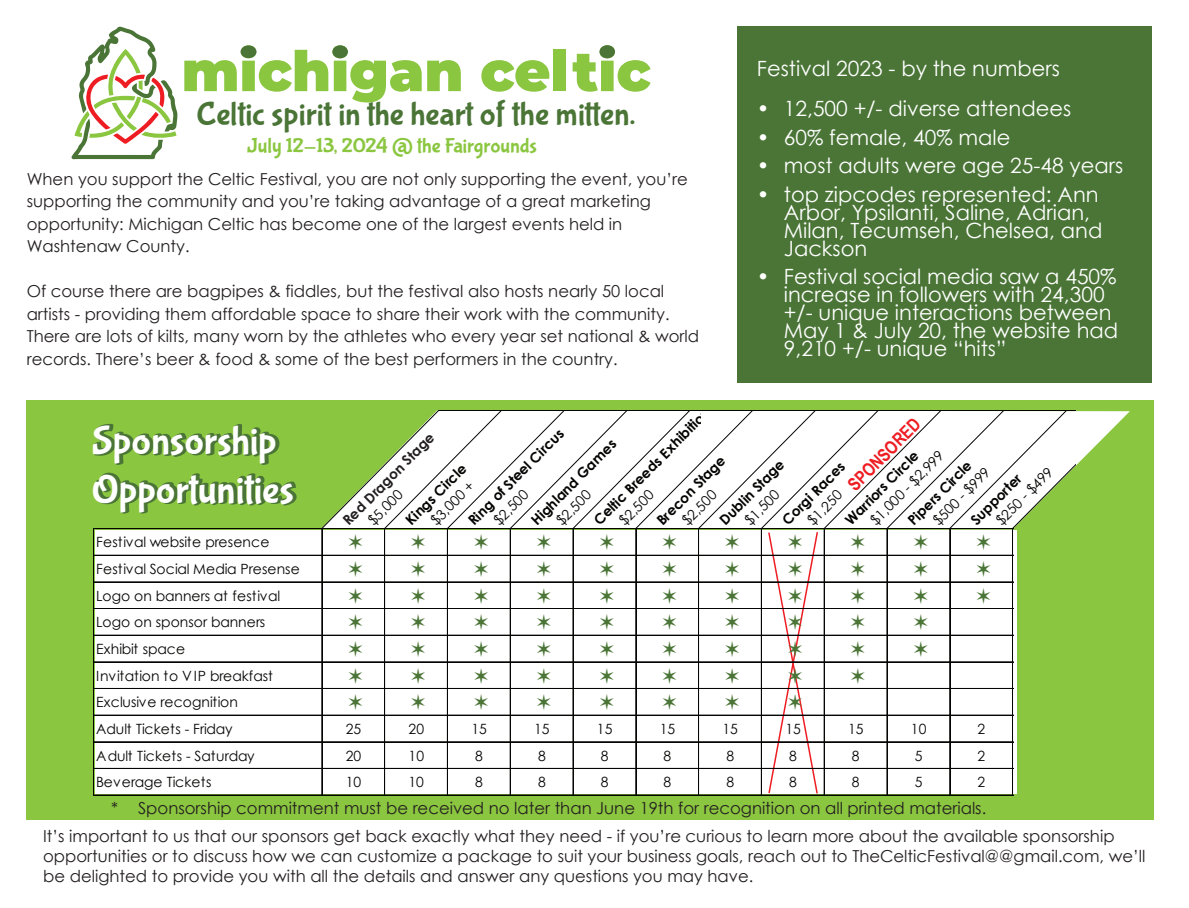
<style>
.page{position:relative;width:1189px;height:908px;background:#fff}
.page>*{position:absolute;margin:0;border:0;box-sizing:border-box;transform-origin:0 0}
.t1{font:900 55.65px "Montserrat";color:#8bc640}
.t2{font:40.5px/48.6px "Bubblegum Sans";color:#fff}
.t3{font:33px "Bubblegum Sans";color:#4a7536}
.t4{font:21px/18px "Century Gothic";color:#fff}
.t5{font:21px "Bubblegum Sans";color:#8bc640}
.t6{font:700 18px "Arial Narrow";color:#ee1d23}
.t7{font:16.5px/22.5px "Century Gothic";color:#231f20}
.t8{font:14.1px/26.7px "Century Gothic";color:#040503}
.t9{font:700 14.1px "Century Gothic";color:#040503}
.t10{font:700 14.1px "Century Gothic";color:#231f20}
</style>
<div class="page">
<div style="left:737px;top:27px;width:415px;height:356px;background:#4a7536"></div>
<div style="left:26px;top:400px;width:1127px;height:420px;background:#8bc640"></div>
<svg style="left:94px;top:423px;width:203px;height:91px"></svg>
<div style="left:95px;top:530px;width:921px;height:263px;background:#fff"></div>
<svg style="left:436px;top:410px;width:693px;height:57px"></svg>
<div style="left:240px;top:45px;width:16px;height:13px;background:#4a7536;border-radius:50%"></div>
<div style="left:332px;top:45px;width:16px;height:13px;background:#4a7536;border-radius:50%"></div>
<div style="left:599px;top:45px;width:16px;height:13px;background:#4a7536;border-radius:50%"></div>
<svg style="left:71px;top:26px;width:107px;height:133px"></svg>
<hr style="left:93px;top:528px;width:1px;height:268px;background:#040503">
<hr style="left:94px;top:528px;width:919px;height:1px;background:#040503">
<hr style="left:94px;top:555px;width:919px;height:1px;background:#040503">
<hr style="left:94px;top:581px;width:919px;height:1px;background:#040503">
<hr style="left:94px;top:582px;width:919px;height:1px;background:#040503">
<hr style="left:94px;top:608px;width:919px;height:1px;background:#040503">
<hr style="left:94px;top:635px;width:919px;height:1px;background:#040503">
<hr style="left:94px;top:661px;width:919px;height:1px;background:#040503">
<hr style="left:94px;top:662px;width:919px;height:1px;background:#040503">
<hr style="left:94px;top:688px;width:919px;height:1px;background:#040503">
<hr style="left:94px;top:715px;width:919px;height:1px;background:#040503">
<hr style="left:94px;top:741px;width:919px;height:1px;background:#040503">
<hr style="left:94px;top:768px;width:919px;height:1px;background:#040503">
<hr style="left:94px;top:794px;width:919px;height:1px;background:#040503">
<hr style="left:94px;top:795px;width:919px;height:1px;background:#040503">
<svg style="left:321px;top:411px;width:754px;height:384px"></svg>
<h1 class="t1" style="left:181px;top:30px;width:470px">michigan celtic</h1>
<h3 class="t3" style="left:196px;top:96px;width:441px">Celtic spirit in the heart of the mitten.</h3>
<p class="t5" style="left:247px;top:134px;width:291px">July 12-13, 2024 @ the Fairgrounds</p>
<p class="t7" style="left:27px;top:167px;width:663px">When you support the Celtic Festival, you are not only supporting the event, you’re supporting the community and you’re taking advantage of a great marketing opportunity: Michigan Celtic has become one of the largest events held in Washtenaw County.</p>
<p class="t7" style="left:27px;top:280px;width:674px">Of course there are bagpipes &amp; fiddles, but the festival also hosts nearly 50 local artists - providing them affordable space to share their work with the community.<br>There are lots of kilts, many worn by the athletes who every year set national &amp; world records. There’s beer &amp; food &amp; some of the best performers in the country.</p>
<p class="t4" style="left:757px;top:59px;width:304px">Festival 2023 - by the numbers</p>
<p class="t4" style="left:757px;top:99px;width:316px">• 12,500 +/- diverse attendees</p>
<p class="t4" style="left:757px;top:128px;width:255px">• 60% female, 40% male</p>
<p class="t4" style="left:757px;top:156px;width:368px">• most adults were age 25-48 years</p>
<p class="t4" style="left:784px;top:185px;width:320px;text-indent:-27px">• top zipcodes represented: Ann<br>Arbor, Ypsilanti, Saline, Adrian,<br>Milan, Tecumseh, Chelsea, and<br>Jackson</p>
<p class="t4" style="left:784px;top:267px;width:336px;text-indent:-27px">• Festival social media saw a 450% increase in followers with 24,300 +/- unique interactions between<br>May 1 &amp; July 20, the website had<br>9,210 +/- unique “hits”</p>
<p class="t9" style="left:588px;top:514px;width:160px;rotate:-45deg">Celtic Breeds Exhibition</p>
<h2 class="t2" style="left:92px;top:418px;width:203px">Sponsorship<br>Opportunities</h2>
<p class="t6" style="left:841px;top:478px;width:96px;rotate:-45deg">SPONSORED</p>
<p class="t9" style="left:463px;top:514px;width:131px;rotate:-45deg">Ring of Steel Circus</p>
<p class="t10" style="left:337px;top:515px;width:125px;rotate:-45deg">Red Dragon Stage</p>
<p class="t9" style="left:526px;top:515px;width:116px;rotate:-45deg">Highland Games</p>
<p class="t8" style="left:862px;top:513px;width:100px;rotate:-45deg">$1,000 - $2,999</p>
<p class="t9" style="left:839px;top:515px;width:99px;rotate:-45deg">Warriors Circle</p>
<p class="t9" style="left:651px;top:515px;width:92px;rotate:-45deg">Brecon Stage</p>
<p class="t9" style="left:714px;top:515px;width:87px;rotate:-45deg">Dublin Stage</p>
<p class="t9" style="left:902px;top:515px;width:85px;rotate:-45deg">Pipers Circle</p>
<p class="t9" style="left:777px;top:515px;width:84px;rotate:-45deg">Corgi Races</p>
<p class="t9" style="left:400px;top:515px;width:81px;rotate:-45deg">Kings Circle</p>
<p class="t8" style="left:925px;top:513px;width:76px;rotate:-45deg">$500 - $999</p>
<p class="t8" style="left:988px;top:513px;width:76px;rotate:-45deg">$250 - $499</p>
<p class="t9" style="left:965px;top:515px;width:67px;rotate:-45deg">Supporter</p>
<p class="t8" style="left:423px;top:513px;width:57px;rotate:-45deg">$3,000 +</p>
<p class="t8" style="left:486px;top:513px;width:44px;rotate:-45deg">$2,500</p>
<p class="t8" style="left:737px;top:513px;width:44px;rotate:-45deg">$1,500</p>
<p class="t8" style="left:360px;top:513px;width:44px;rotate:-45deg">$5,000</p>
<p class="t8" style="left:611px;top:513px;width:44px;rotate:-45deg">$2,500</p>
<p class="t8" style="left:549px;top:513px;width:44px;rotate:-45deg">$2,500</p>
<p class="t8" style="left:800px;top:513px;width:44px;rotate:-45deg">$1,250</p>
<p class="t8" style="left:674px;top:513px;width:44px;rotate:-45deg">$2,500</p>
<p class="t8" style="left:96px;top:529px;width:205px">Festival website presence<br>Festival Social Media Presense<br>Logo on banners at festival<br>Logo on sponsor banners<br>Exhibit space<br>Invitation to VIP breakfast<br>Exclusive recognition<br>Adult Tickets - Friday</p>
<p class="t8" style="left:346px;top:715px;width:17px">25</p>
<p class="t8" style="left:408px;top:715px;width:17px">20</p>
<p class="t8" style="left:471px;top:715px;width:17px">15</p>
<p class="t8" style="left:534px;top:715px;width:17px">15</p>
<p class="t8" style="left:597px;top:715px;width:17px">15</p>
<p class="t8" style="left:660px;top:715px;width:17px">15</p>
<p class="t8" style="left:722px;top:715px;width:17px">15</p>
<p class="t8" style="left:785px;top:715px;width:17px">15</p>
<p class="t8" style="left:848px;top:715px;width:17px">15</p>
<p class="t8" style="left:911px;top:715px;width:17px">10</p>
<p class="t8" style="left:977px;top:715px;width:9px">2</p>
<p class="t8" style="left:96px;top:742px;width:160px">Adult Tickets - Saturday</p>
<p class="t8" style="left:346px;top:742px;width:17px">20</p>
<p class="t8" style="left:408px;top:742px;width:17px">10</p>
<p class="t8" style="left:475px;top:742px;width:9px">8</p>
<p class="t8" style="left:538px;top:742px;width:9px">8</p>
<p class="t8" style="left:601px;top:742px;width:9px">8</p>
<p class="t8" style="left:663px;top:742px;width:9px">8</p>
<p class="t8" style="left:726px;top:742px;width:9px">8</p>
<p class="t8" style="left:789px;top:742px;width:9px">8</p>
<p class="t8" style="left:852px;top:742px;width:9px">8</p>
<p class="t8" style="left:914px;top:742px;width:9px">5</p>
<p class="t8" style="left:977px;top:742px;width:9px">2</p>
<p class="t8" style="left:96px;top:768px;width:117px">Beverage Tickets</p>
<p class="t8" style="left:346px;top:768px;width:17px">10</p>
<p class="t8" style="left:408px;top:768px;width:17px">10</p>
<p class="t8" style="left:475px;top:768px;width:9px">8</p>
<p class="t8" style="left:538px;top:768px;width:9px">8</p>
<p class="t8" style="left:601px;top:768px;width:9px">8</p>
<p class="t8" style="left:663px;top:768px;width:9px">8</p>
<p class="t8" style="left:726px;top:768px;width:9px">8</p>
<p class="t8" style="left:789px;top:768px;width:9px">8</p>
<p class="t8" style="left:852px;top:768px;width:9px">8</p>
<p class="t8" style="left:914px;top:768px;width:9px">5</p>
<p class="t8" style="left:977px;top:768px;width:9px">2</p>
<p class="t7" style="left:111px;top:796px;width:876px">* Sponsorship commitment must be received no later than June 19th for recognition on all printed materials.</p>
<p class="t7" style="left:43px;top:825px;width:1103px;line-height:19.8px">It’s important to us that our sponsors get back exactly what they need - if you’re curious to learn more about the available sponsorship opportunities or to discuss how we can customize a package to suit your business goals, reach out to TheCelticFestival@@gmail.com, we’ll be delighted to provide you with all the details and answer any questions you may have.</p>
</div>
